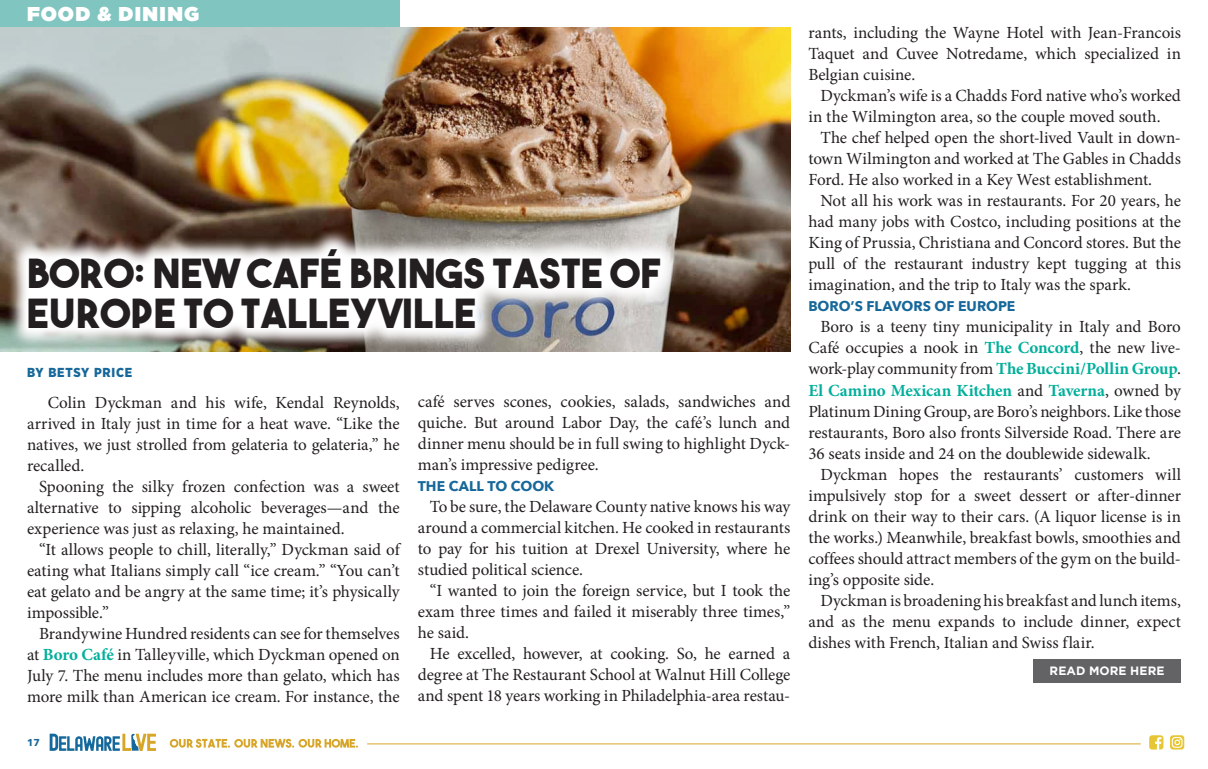
<style>
.page{position:relative;width:1208px;height:769px;background:#fff}
.page>*{position:absolute;margin:0;border:0;box-sizing:border-box;transform-origin:0 0}
.t1{font:40px/40px "The Bold Font";letter-spacing:.01em;color:#231f20}
.t2{font:900 20px "Gotham";letter-spacing:.06em;color:#fff}
.body_copy{font:17px/21px "Minion Pro";letter-spacing:-.005em;color:#231f20;text-align:justify}
.t3{font:700 14px "Avenir Next";color:#17689a}
.t4{font:900 13px "Gotham Narrow";letter-spacing:.06em;color:#17689a}
.t5{font:700 12px "Gotham";letter-spacing:.01em;color:#fff}
.t6{font:700 10px "Avenir Next";color:#17689a}
.s1{font-weight:700;color:#00af9b}
</style>
<div class="page">
<div style="left:0;top:0;width:399px;height:27px;background:#81c5c1"></div>
<svg style="left:50px;top:733px;width:106px;height:17px"></svg>
<svg style="left:170px;top:738px;width:188px;height:9px"></svg>
<hr style="left:367px;top:743px;width:773px;height:1px;background:#d7a628">
<svg style="left:1149px;top:735px;width:14px;height:14px"></svg>
<svg style="left:1170px;top:735px;width:14px;height:14px"></svg>
<img style="left:0;top:27px;width:790px;height:324px">
<svg style="left:7px;top:228px;width:674px;height:121px"></svg>
<div style="left:1033px;top:659px;width:147px;height:23px;background:#636366"></div>
<p class="t2" style="left:27px;top:0;width:174px">FOOD &amp; DINING</p>
<p class="t1" style="left:27px;top:252px;width:635px">BORO: NEW CAFÉ BRINGS TASTE OF<br>EUROPE TO TALLEYVILLE</p>
<p class="t4" style="left:27px;top:363px;width:107px">BY BETSY PRICE</p>
<p class="body_copy" style="left:27px;top:392px;width:374px;text-indent:21px">Colin Dyckman and his wife, Kendal Reynolds, arrived in Italy just in time for a heat wave. “Like the natives, we just strolled from gelateria to gelateria,” he recalled.</p>
<p class="body_copy" style="left:27px;top:476px;width:374px;text-indent:12px">Spooning the silky frozen confection was a sweet alternative to sipping alcoholic beverages—and the experience was just as relaxing, he maintained.</p>
<p class="body_copy" style="left:27px;top:539px;width:374px;text-indent:12px">“It allows people to chill, literally,” Dyckman said of eating what Italians simply call “ice cream.” “You can’t eat gelato and be angry at the same time; it’s physically impossible.”</p>
<p class="body_copy" style="left:27px;top:622px;width:374px;text-indent:12px">Brandywine Hundred residents can see for themselves at <span class="s1">Boro Café</span> in Talleyville, which Dyckman opened on July 7. The menu includes more than gelato, which has more milk than American ice cream. For instance, the</p>
<p class="body_copy" style="left:418px;top:390px;width:374px">café serves scones, cookies, salads, sandwiches and quiche. But around Labor Day, the café’s lunch and dinner menu should be in full swing to highlight Dyck&shy;man’s impressive pedigree.</p>
<p class="t3" style="left:418px;top:473px;width:138px">THE CALL TO COOK</p>
<p class="body_copy" style="left:418px;top:495px;width:374px;text-indent:12px">To be sure, the Delaware County native knows his way around a commercial kitchen. He cooked in restaurants to pay for his tuition at Drexel University, where he studied political science.</p>
<p class="body_copy" style="left:418px;top:579px;width:374px;text-indent:12px">“I wanted to join the foreign service, but I took the exam three times and failed it miserably three times,” he said.</p>
<p class="body_copy" style="left:418px;top:642px;width:374px;text-indent:12px">He excelled, however, at cooking. So, he earned a degree at The Restaurant School at Walnut Hill College and spent 18 years working in Philadelphia-area restau-</p>
<p class="t6" style="left:27px;top:733px;width:14px">17</p>
<p class="body_copy" style="left:808px;top:22px;width:374px">rants, including the Wayne Hotel with Jean-Francois Taquet and Cuvee Notredame, which specialized in Belgian cuisine.</p>
<p class="body_copy" style="left:808px;top:85px;width:374px;text-indent:12px">Dyckman’s wife is a Chadds Ford native who’s worked in the Wilmington area, so the couple moved south.</p>
<p class="body_copy" style="left:808px;top:127px;width:374px;text-indent:12px">The chef helped open the short-lived Vault in down&shy;town Wilmington and worked at The Gables in Chadds Ford. He also worked in a Key West establishment.</p>
<p class="body_copy" style="left:808px;top:190px;width:374px;text-indent:12px">Not all his work was in restaurants. For 20 years, he had many jobs with Costco, including positions at the King of Prussia, Christiana and Concord stores. But the pull of the restaurant industry kept tugging at this imagination, and the trip to Italy was the spark.</p>
<p class="t3" style="left:808px;top:294px;width:209px">BORO’S FLAVORS OF EUROPE</p>
<p class="body_copy" style="left:808px;top:316px;width:374px;text-indent:12px">Boro is a teeny tiny municipality in Italy and Boro Café occupies a nook in <span class="s1">The Concord</span>, the new live&shy;work-play community from <span class="s1">The Buccini/Pollin Group</span>.<br><span class="s1">El Camino Mexican Kitchen</span> and <span class="s1">Taverna</span>, owned by Platinum Dining Group, are Boro’s neighbors. Like those restaurants, Boro also fronts Silverside Road. There are 36 seats inside and 24 on the doublewide sidewalk.</p>
<p class="body_copy" style="left:808px;top:463px;width:374px;text-indent:12px">Dyckman hopes the restaurants’ customers will impulsively stop for a sweet dessert or after-dinner drink on their way to their cars. (A liquor license is in the works.) Meanwhile, breakfast bowls, smoothies and coffees should attract members of the gym on the build&shy;ing’s opposite side.</p>
<p class="body_copy" style="left:808px;top:589px;width:374px;text-indent:12px">Dyckman is broadening his breakfast and lunch items, and as the menu expands to include dinner, expect dishes with French, Italian and Swiss flair.</p>
<p class="t5" style="left:1049px;top:663px;width:116px">READ MORE HERE</p>
</div>
